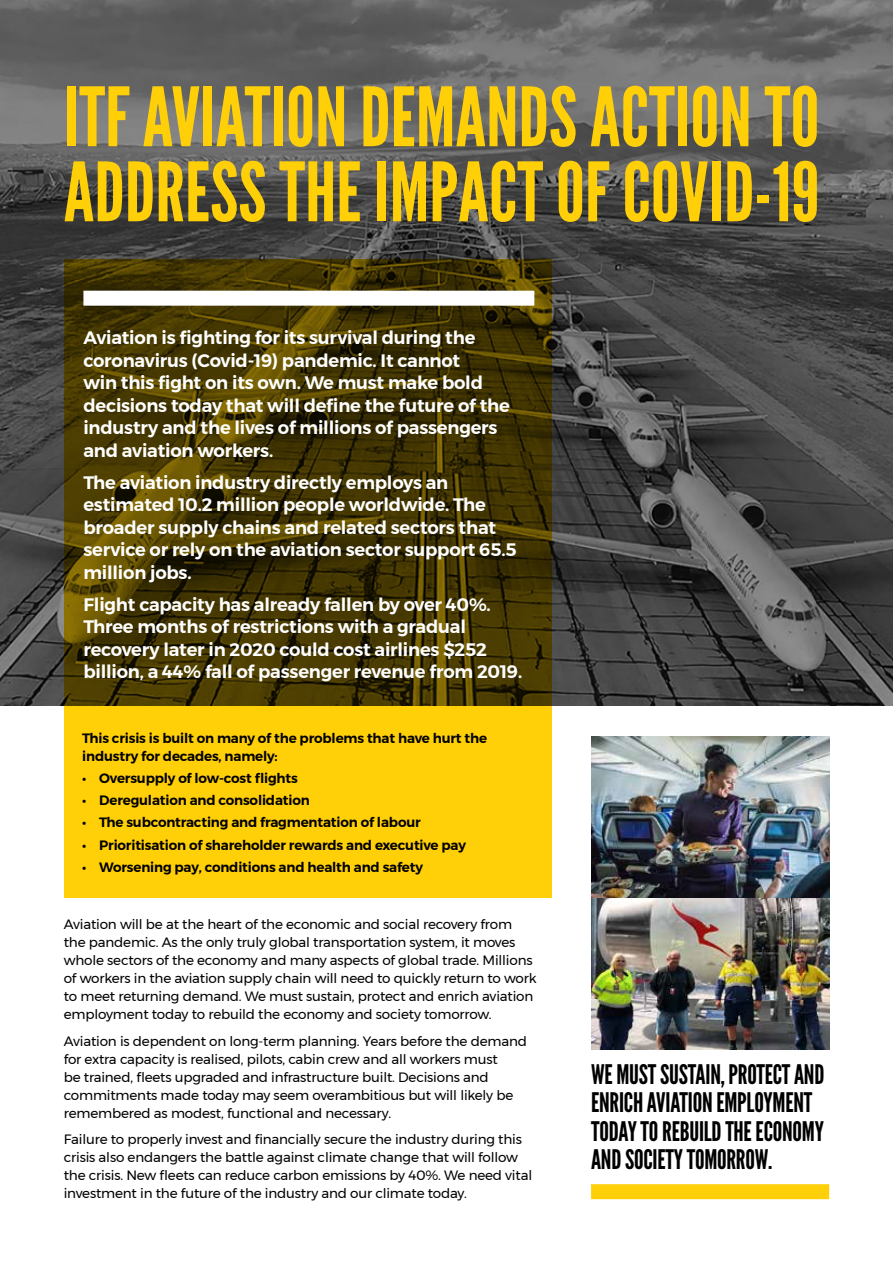
<style>
.page{position:relative;width:893px;height:1263px;background:#fff}
.page>*{position:absolute;margin:0;border:0;box-sizing:border-box;transform-origin:0 0}
.t1{font:81.6px/75px "League Gothic";color:#ffcf07}
.t2{font:27px/28.5px "League Gothic";letter-spacing:-.01em;color:#000}
.t3{font:600 18px/22.5px "Montserrat";letter-spacing:-.01em;color:#fff}
.t4{font:13.5px/18px "Montserrat";letter-spacing:-.015em;color:#000}
.t5{font:600 13.5px/18px "Montserrat";letter-spacing:-.01em;color:#000}
</style>
<div class="page">
<img style="left:0;top:0;width:893px;height:706px">
<div style="left:591px;top:1184px;width:238px;height:15px;background:#ffcf07"></div>
<img style="left:591px;top:737px;width:238px;height:312px">
<svg style="left:64px;top:259px;width:487px;height:639px;background:#7d6503"></svg>
<div style="left:83px;top:291px;width:451px;height:15px;background:#fff"></div>
<h1 class="t1" style="left:64px;top:80px;width:757px">ITF AVIATION DEMANDS ACTION TO<br>ADDRESS THE IMPACT OF COVID-19</h1>
<p class="t3" style="left:83px;top:326px;width:428px">Aviation is fighting for its survival during the coronavirus (Covid-19) pandemic. It cannot<br>win this fight on its own. We must make bold decisions today that will define the future of the industry and the lives of millions of passengers and aviation workers.</p>
<h3 class="t3" style="left:83px;top:471px;width:435px">The aviation industry directly employs an estimated 10.2 million people worldwide. The broader supply chains and related sectors that service or rely on the aviation sector support 65.5 million jobs.</h3>
<h3 class="t3" style="left:83px;top:593px;width:440px">Flight capacity has already fallen by over 40%.<br>Three months of restrictions with a gradual recovery later in 2020 could cost airlines $252 billion, a 44% fall of passenger revenue from 2019.</h3>
<p class="t5" style="left:82px;top:729px;width:406px">This crisis is built on many of the problems that have hurt the industry for decades, namely:</p>
<p class="t5" style="left:82px;top:769px;width:217px">• Oversupply of low-cost flights</p>
<p class="t5" style="left:82px;top:791px;width:229px">• Deregulation and consolidation</p>
<p class="t5" style="left:82px;top:814px;width:340px">• The subcontracting and fragmentation of labour</p>
<p class="t5" style="left:82px;top:836px;width:385px">• Prioritisation of shareholder rewards and executive pay</p>
<p class="t5" style="left:82px;top:858px;width:342px">• Worsening pay, conditions and health and safety</p>
<p class="t4" style="left:64px;top:915px;width:474px">Aviation will be at the heart of the economic and social recovery from the pandemic. As the only truly global transportation system, it moves whole sectors of the economy and many aspects of global trade. Millions of workers in the aviation supply chain will need to quickly return to work to meet returning demand. We must sustain, protect and enrich aviation employment today to rebuild the economy and society tomorrow.</p>
<p class="t4" style="left:64px;top:1032px;width:465px">Aviation is dependent on long-term planning. Years before the demand for extra capacity is realised, pilots, cabin crew and all workers must<br>be trained, fleets upgraded and infrastructure built. Decisions and commitments made today may seem overambitious but will likely be remembered as modest, functional and necessary.</p>
<p class="t4" style="left:64px;top:1130px;width:470px">Failure to properly invest and financially secure the industry during this crisis also endangers the battle against climate change that will follow the crisis. New fleets can reduce carbon emissions by 40%. We need vital investment in the future of the industry and our climate today.</p>
<h2 class="t2" style="left:591px;top:1060px;width:235px">WE MUST SUSTAIN, PROTECT AND<br>ENRICH AVIATION EMPLOYMENT<br>TODAY TO REBUILD THE ECONOMY<br>AND SOCIETY TOMORROW.</h2>
</div>
